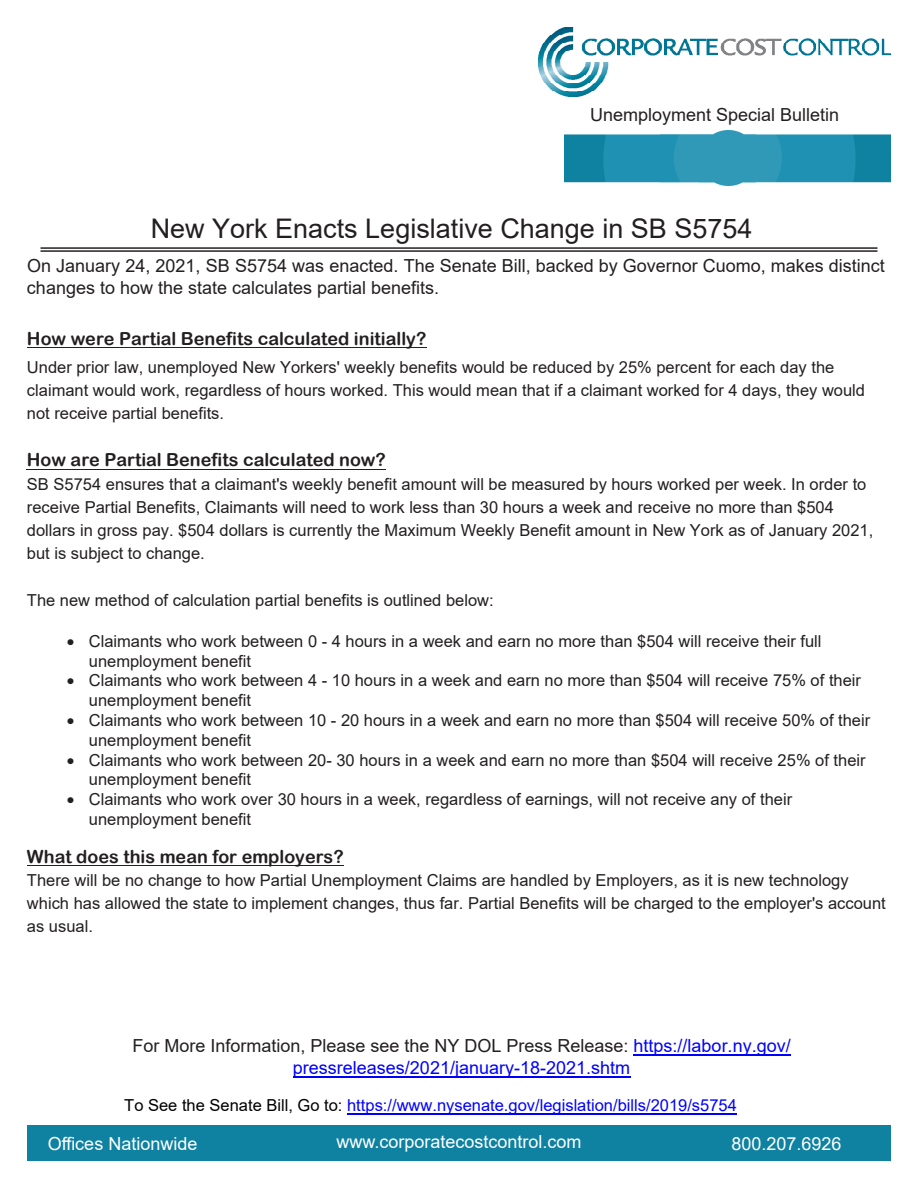
<style>
.page{position:relative;width:918px;height:1188px;background:#fff}
.page>*{position:absolute;margin:0;border:0;box-sizing:border-box;transform-origin:0 0}
.t1{font:27px "Arial";color:#231f20}
.t2{font:18px/21.6px "Arial";color:#231f20}
.t3{font:18px/21.6px "Arial";color:#00f;text-align:center}
.t4{font:18px "Arial Rounded MT Bold";color:#231f20}
.t5{font:18px "Arial";color:#fff}
.t6{font:16.5px/23.1px "Arial";color:#231f20}
.t7{font:16.5px "Arial";color:#00f}
.s1{color:#231f20}
.s2{color:#000}
</style>
<div class="page">
<img style="left:564px;top:131px;width:327px;height:55px">
<img style="left:538px;top:27px;width:353px;height:70px">
<hr style="left:40px;top:247px;width:838px;height:2px;background:#231f20">
<hr style="left:40px;top:250px;width:838px;height:2px;background:#231f20">
<div style="left:27px;top:1125px;width:864px;height:36px;background:#0f81a1"></div>
<hr style="left:27px;top:347px;width:399px;height:1px;background:#231f20">
<hr style="left:27px;top:865px;width:317px;height:1px;background:#231f20">
<hr style="left:27px;top:469px;width:359px;height:1px;background:#231f20">
<hr style="left:634px;top:1055px;width:157px;height:1px;background:#00f">
<hr style="left:293px;top:1076px;width:337px;height:2px;background:#00f">
<hr style="left:347px;top:1113px;width:390px;height:2px;background:#00f">
<p class="t2" style="left:590px;top:103px;width:251px">Unemployment Special Bulletin</p>
<p class="t1" style="left:151px;top:210px;width:603px">New York Enacts Legislative Change in SB S5754</p>
<p class="t2" style="left:27px;top:255px;width:859px">On January 24, 2021, SB S5754 was enacted. The Senate Bill, backed by Governor Cuomo, makes distinct changes to how the state calculates partial benefits.</p>
<p class="t4" style="left:27px;top:328px;width:401px">How were Partial Benefits calculated initially?</p>
<p class="t6" style="left:27px;top:355px;width:840px">Under prior law, unemployed New Yorkers' weekly benefits would be reduced by 25% percent for each day the claimant would work, regardless of hours worked. This would mean that if a claimant worked for 4 days, they would not receive partial benefits.</p>
<p class="t4" style="left:27px;top:449px;width:360px">How are Partial Benefits calculated now?</p>
<p class="t6" style="left:27px;top:473px;width:848px">SB S5754 ensures that a claimant's weekly benefit amount will be measured by hours worked per week. In order to receive Partial Benefits, Claimants will need to work less than 30 hours a week and receive no more than $504 dollars in gross pay. $504 dollars is currently the Maximum Weekly Benefit amount in New York as of January 2021, but is subject to change.</p>
<p class="t6" style="left:27px;top:588px;width:468px">The new method of calculation partial benefits is outlined below:</p>
<p class="t6" style="left:89px;top:631px;width:734px;line-height:19.8px;text-indent:-22px">• Claimants who work between 0 - 4 hours in a week and earn no more than $504 will receive their full unemployment benefit</p>
<p class="t6" style="left:89px;top:671px;width:774px;line-height:19.8px;text-indent:-22px">• Claimants who work between 4 - 10 hours in a week and earn no more than $504 will receive 75% of their unemployment benefit</p>
<p class="t6" style="left:89px;top:710px;width:783px;line-height:19.8px;text-indent:-22px">• Claimants who work between 10 - 20 hours in a week and earn no more than $504 will receive 50% of their unemployment benefit</p>
<p class="t6" style="left:89px;top:750px;width:778px;line-height:19.8px;text-indent:-22px">• Claimants who work between 20- 30 hours in a week and earn no more than $504 will receive 25% of their unemployment benefit</p>
<p class="t6" style="left:89px;top:789px;width:705px;line-height:19.8px;text-indent:-22px">• Claimants who work over 30 hours in a week, regardless of earnings, will not receive any of their unemployment benefit</p>
<p class="t4" style="left:27px;top:846px;width:318px">What does this mean for employers?</p>
<p class="t6" style="left:27px;top:869px;width:860px">There will be no change to how Partial Unemployment Claims are handled by Employers, as it is new technology which has allowed the state to implement changes, thus far. Partial Benefits will be charged to the employer's account as usual.</p>
<p class="t3" style="left:132px;top:1035px;width:660px"><span class="s1">For More Information, Please see the NY DOL Press Release:</span> https://labor.ny.gov/ pressreleases/2021/january-18-2021.shtm</p>
<p class="t7" style="left:124px;top:1094px;width:614px"><span class="s2">To See the Senate Bill, Go to:</span> https://www.nysenate.gov/legislation/bills/2019/s5754</p>
<p class="t5" style="left:48px;top:1131px;width:151px">Offices Nationwide</p>
<p class="t5" style="left:336px;top:1129px;width:247px">www.corporatecostcontrol.com</p>
<p class="t5" style="left:731px;top:1131px;width:112px">800.207.6926</p>
</div>
